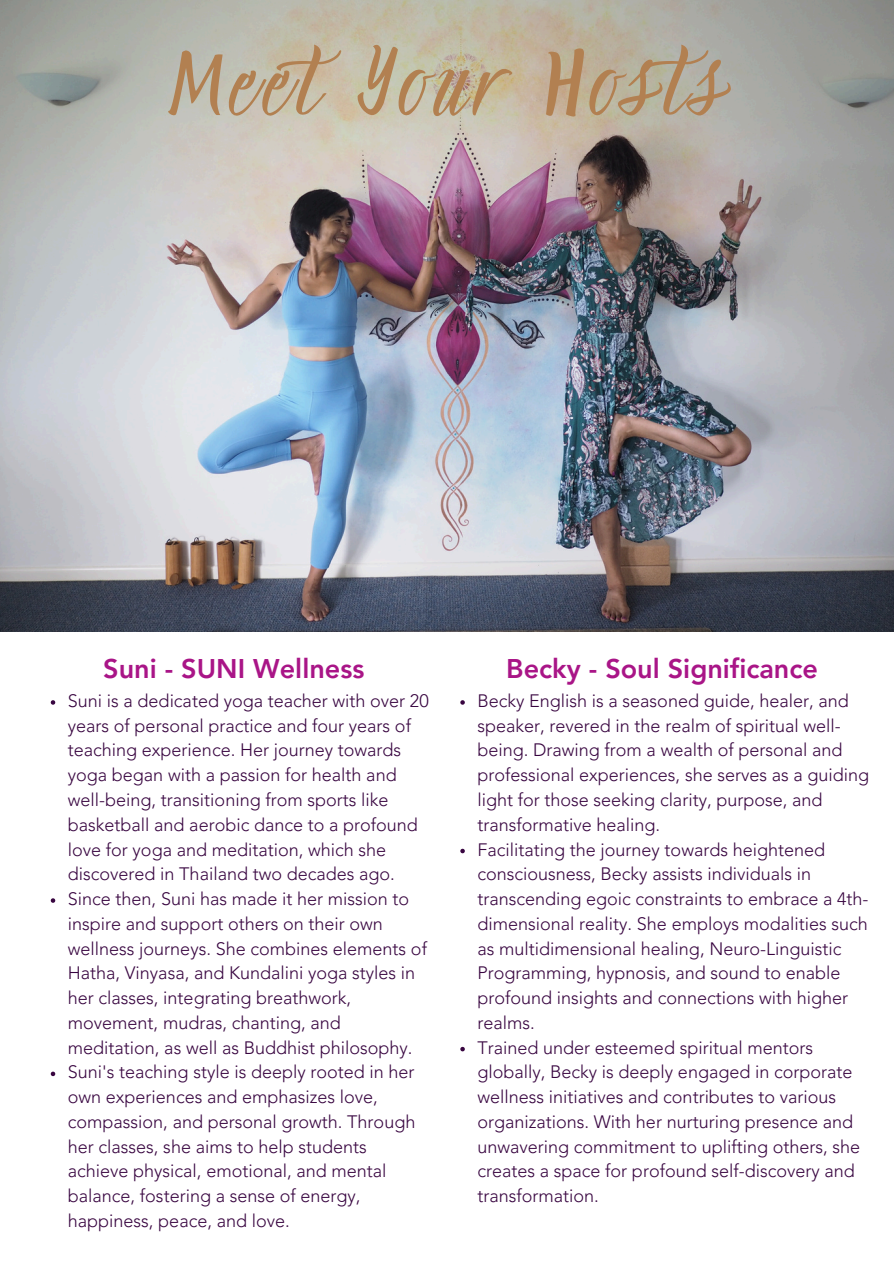
<style>
.page{position:relative;width:894px;height:1264px;background:#fff}
.page>*{position:absolute;margin:0;border:0;box-sizing:border-box;transform-origin:0 0}
.t1{font:82.2px "Holiday Romance";letter-spacing:.11em;color:#b28051}
.t2{font:800 27px "Avenir LT Pro";color:#a91587}
.t3{font:300 18px/24.8px "Avenir LT Pro";color:#380540}
</style>
<div class="page">
<img style="left:0;top:0;width:893px;height:632px">
<svg style="left:51px;top:700px;width:4px;height:4px"></svg>
<svg style="left:51px;top:898px;width:4px;height:4px"></svg>
<svg style="left:51px;top:1071px;width:4px;height:5px"></svg>
<svg style="left:460px;top:700px;width:4px;height:4px"></svg>
<svg style="left:460px;top:848px;width:4px;height:5px"></svg>
<svg style="left:460px;top:1046px;width:4px;height:5px"></svg>
<h1 class="t1" style="left:171px;top:36px;width:557px">MeetYour Hosts</h1>
<h2 class="t2" style="left:103px;top:657px;width:262px">Suni - SUNI Wellness</h2>
<p class="t3" style="left:68px;top:690px;width:362px">Suni is a dedicated yoga teacher with over 20 years of personal practice and four years of teaching experience. Her journey towards yoga began with a passion for health and well-being, transitioning from sports like basketball and aerobic dance to a profound love for yoga and meditation, which she discovered in Thailand two decades ago.<br>Since then, Suni has made it her mission to inspire and support others on their own wellness journeys. She combines elements of Hatha, Vinyasa, and Kundalini yoga styles in her classes, integrating breathwork, movement, mudras, chanting, and meditation, as well as Buddhist philosophy.<br>Suni's teaching style is deeply rooted in her own experiences and emphasizes love, compassion, and personal growth. Through her classes, she aims to help students achieve physical, emotional, and mental balance, fostering a sense of energy, happiness, peace, and love.</p>
<h2 class="t2" style="left:506px;top:657px;width:313px">Becky - Soul Significance</h2>
<p class="t3" style="left:477px;top:690px;width:393px">Becky English is a seasoned guide, healer, and speaker, revered in the realm of spiritual well&shy;being. Drawing from a wealth of personal and professional experiences, she serves as a guiding light for those seeking clarity, purpose, and transformative healing.</p>
<p class="t3" style="left:477px;top:838px;width:392px">Facilitating the journey towards heightened consciousness, Becky assists individuals in transcending egoic constraints to embrace a 4th&shy;dimensional reality. She employs modalities such as multidimensional healing, Neuro-Linguistic Programming, hypnosis, and sound to enable profound insights and connections with higher realms.</p>
<p class="t3" style="left:477px;top:1036px;width:384px">Trained under esteemed spiritual mentors globally, Becky is deeply engaged in corporate wellness initiatives and contributes to various organizations. With her nurturing presence and unwavering commitment to uplifting others, she creates a space for profound self-discovery and transformation.</p>
</div>
